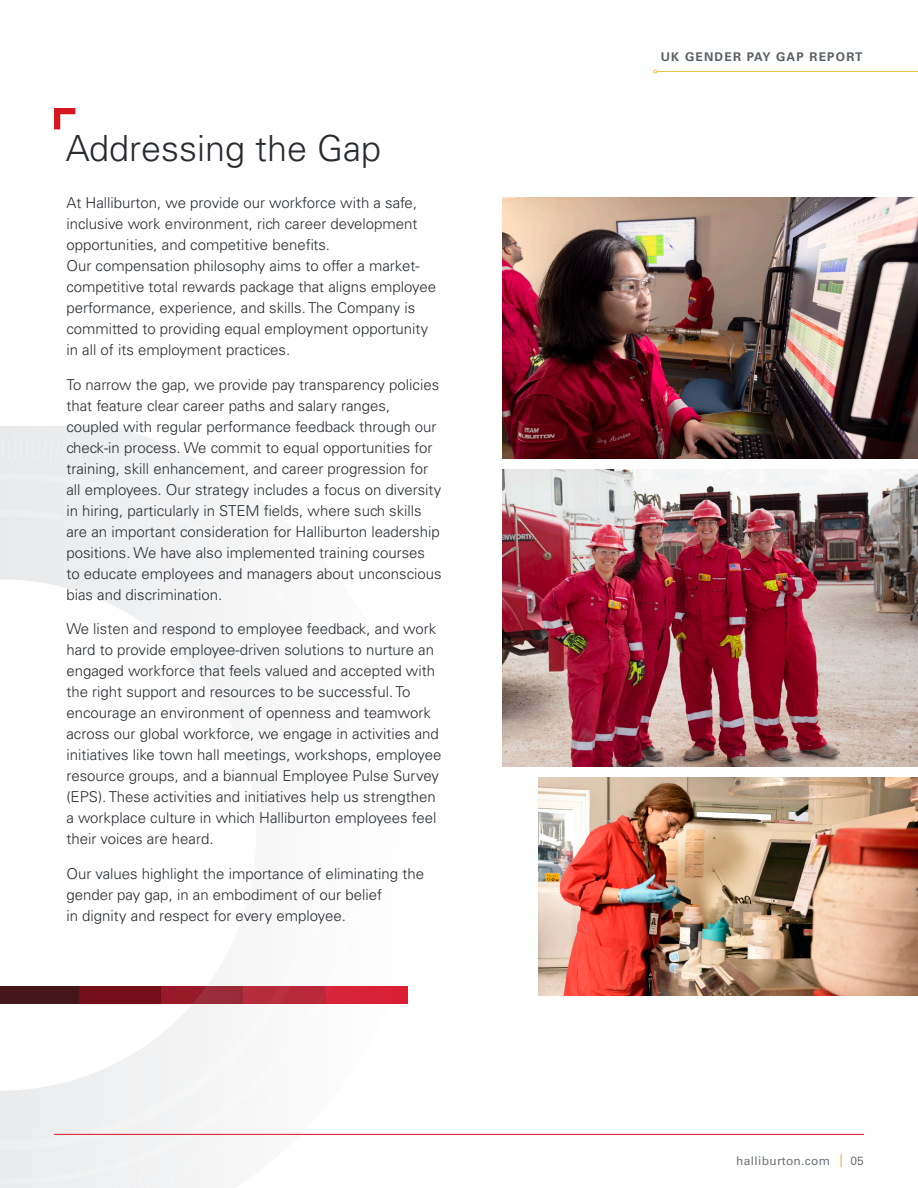
<style>
.page{position:relative;width:918px;height:1188px;background:#fff}
.page>*{position:absolute;margin:0;border:0;box-sizing:border-box;transform-origin:0 0}
._02_Headline{font:300 36px "Univers LT Std";color:#282c31}
._02_Body_10pt{font:300 15px/21px "Univers LT Std";color:#282c31}
.t1{font:700 12px "Univers LT Std";letter-spacing:.1em;color:#5a6166}
.t2{font:12px "Univers LT Std";letter-spacing:.025em;color:#6e757a}
.s1{font-style:italic;color:#dea42b}
</style>
<div class="page">
<img style="left:516px;top:470px;width:402px;height:296px">
<img style="left:539px;top:777px;width:379px;height:218px">
<img style="left:502px;top:197px;width:416px;height:262px">
<svg style="left:436px;top:427px;width:80px;height:707px"></svg>
<svg style="left:0;top:426px;width:140px;height:9px"></svg>
<svg style="left:0;top:435px;width:407px;height:753px"></svg>
<svg style="left:54px;top:108px;width:21px;height:21px"></svg>
<hr style="left:54px;top:1134px;width:810px;height:1px;background:#d7171f">
<hr style="left:657px;top:71px;width:261px;height:1px;background:#f1c148">
<p class="_02_Headline" style="left:66px;top:127px;width:317px">Addressing the Gap</p>
<p class="_02_Body_10pt" style="left:66px;top:193px;width:371px">At Halliburton, we provide our workforce with a safe, inclusive work environment, rich career development opportunities, and competitive benefits.<br>Our compensation philosophy aims to offer a market&shy;competitive total rewards package that aligns employee performance, experience, and skills. The Company is committed to providing equal employment opportunity in all of its employment practices.</p>
<p class="_02_Body_10pt" style="left:66px;top:374px;width:377px">To narrow the gap, we provide pay transparency policies that feature clear career paths and salary ranges, coupled with regular performance feedback through our check-in process. We commit to equal opportunities for training, skill enhancement, and career progression for all employees. Our strategy includes a focus on diversity in hiring, particularly in STEM fields, where such skills are an important consideration for Halliburton leadership positions. We have also implemented training courses to educate employees and managers about unconscious bias and discrimination.</p>
<p class="_02_Body_10pt" style="left:66px;top:619px;width:376px">We listen and respond to employee feedback, and work hard to provide employee-driven solutions to nurture an engaged workforce that feels valued and accepted with the right support and resources to be successful. To encourage an environment of openness and teamwork across our global workforce, we engage in activities and initiatives like town hall meetings, workshops, employee resource groups, and a biannual Employee Pulse Survey (EPS). These activities and initiatives help us strengthen a workplace culture in which Halliburton employees feel their voices are heard.</p>
<p class="_02_Body_10pt" style="left:66px;top:863px;width:359px">Our values highlight the importance of eliminating the gender pay gap, in an embodiment of our belief<br>in dignity and respect for every employee.</p>
<p class="t1" style="left:661px;top:50px;width:203px">UK GENDER PAY GAP REPORT</p>
<p class="t2" style="left:736px;top:1154px;width:129px">halliburton.com <span class="s1">|</span> 05</p>
</div>
